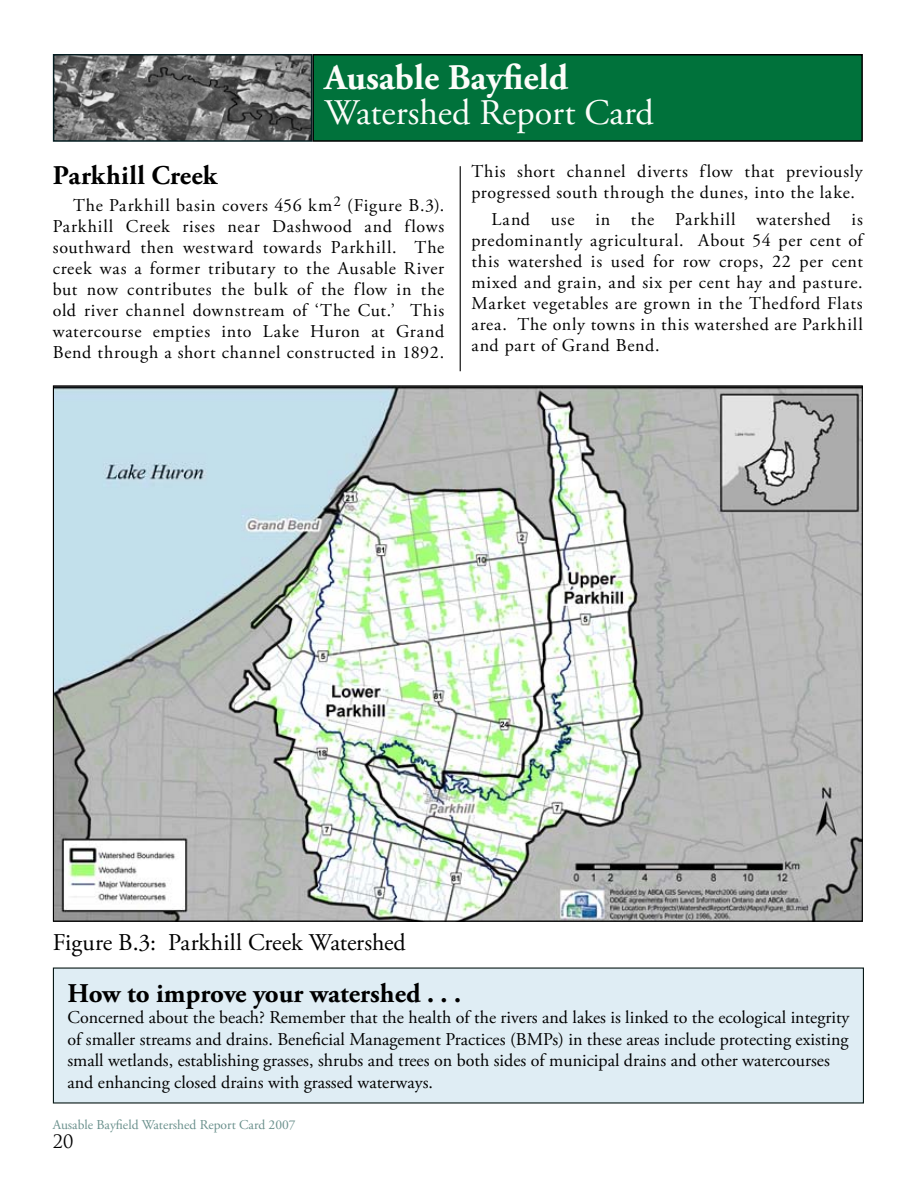
<style>
.page{position:relative;width:918px;height:1188px;background:#fff}
.page>*{position:absolute;margin:0;border:0;box-sizing:border-box;transform-origin:0 0}
.t1{font:36px "Adobe Garamond Pro";color:#fcfdfa}
.t2{font:700 36px "Adobe Garamond Pro";color:#fcfdfa}
.t3{font:700 27px "Adobe Garamond Pro";color:#000}
.t4{font:24px "Adobe Garamond Pro";color:#000}
.t5{font:18px/21px "Adobe Garamond Pro";color:#000;text-align:justify}
.t6{font:18px/21px "Adobe Garamond Pro";letter-spacing:.04em;color:#000}
.t7{font:18px "Trajan Pro";color:#000}
.t8{font:13.5px "Adobe Garamond Pro";color:#6a908c}
</style>
<div class="page">
<div style="left:313px;top:55px;width:549px;height:86px;background:#00723b"></div>
<div style="left:312px;top:54px;width:551px;height:88px;border:2px solid #000"></div>
<img style="left:56px;top:57px;width:253px;height:82px">
<div style="left:53px;top:54px;width:259px;height:88px;border:2px solid #051d21"></div>
<img style="left:55px;top:387px;width:806px;height:533px">
<hr style="left:460px;top:166px;width:1px;height:205px;background:#000">
<div style="left:53px;top:968px;width:810px;height:135px;background:#dfedf4"></div>
<h1 class="t2" style="left:325px;top:56px;width:245px">Ausable Bayfield</h1>
<h1 class="t1" style="left:325px;top:91px;width:331px">Watershed Report Card</h1>
<h2 class="t3" style="left:53px;top:159px;width:166px">Parkhill Creek</h2>
<p class="t5" style="left:53px;top:195px;width:393px;text-indent:20px">The Parkhill basin covers 456 km<sup>2</sup> (Figure B.3).<br>Parkhill Creek rises near Dashwood and flows southward then westward towards Parkhill. The creek was a former tributary to the Ausable River but now contributes the bulk of the flow in the old river channel downstream of ‘The Cut.’ This watercourse empties into Lake Huron at Grand Bend through a short channel constructed in 1892.</p>
<p class="t6" style="left:471px;top:162px;width:393px">This short channel diverts flow that previously progressed south through the dunes, into the lake.</p>
<p class="t5" style="left:471px;top:210px;width:393px;text-indent:20px">Land use in the Parkhill watershed is predominantly agricultural. About 54 per cent of this watershed is used for row crops, 22 per cent mixed and grain, and six per cent hay and pasture.<br>Market vegetables are grown in the Thedford Flats area. The only towns in this watershed are Parkhill and part of Grand Bend.</p>
<h3 class="t4" style="left:53px;top:928px;width:354px">Figure B.3: Parkhill Creek Watershed</h3>
<h2 class="t3" style="left:68px;top:977px;width:395px">How to improve your watershed . . .</h2>
<p class="t5" style="left:68px;top:1007px;width:783px;line-height:21.6px;text-align:left">Concerned about the beach? Remember that the health of the rivers and lakes is linked to the ecological integrity of smaller streams and drains. Beneficial Management Practices (BMPs) in these areas include protecting existing small wetlands, establishing grasses, shrubs and trees on both sides of municipal drains and other watercourses and enhancing closed drains with grassed waterways.</p>
<p class="t8" style="left:53px;top:1116px;width:244px">Ausable Bayfield Watershed Report Card 2007</p>
<p class="t7" style="left:53px;top:1130px;width:22px">20</p>
</div>
